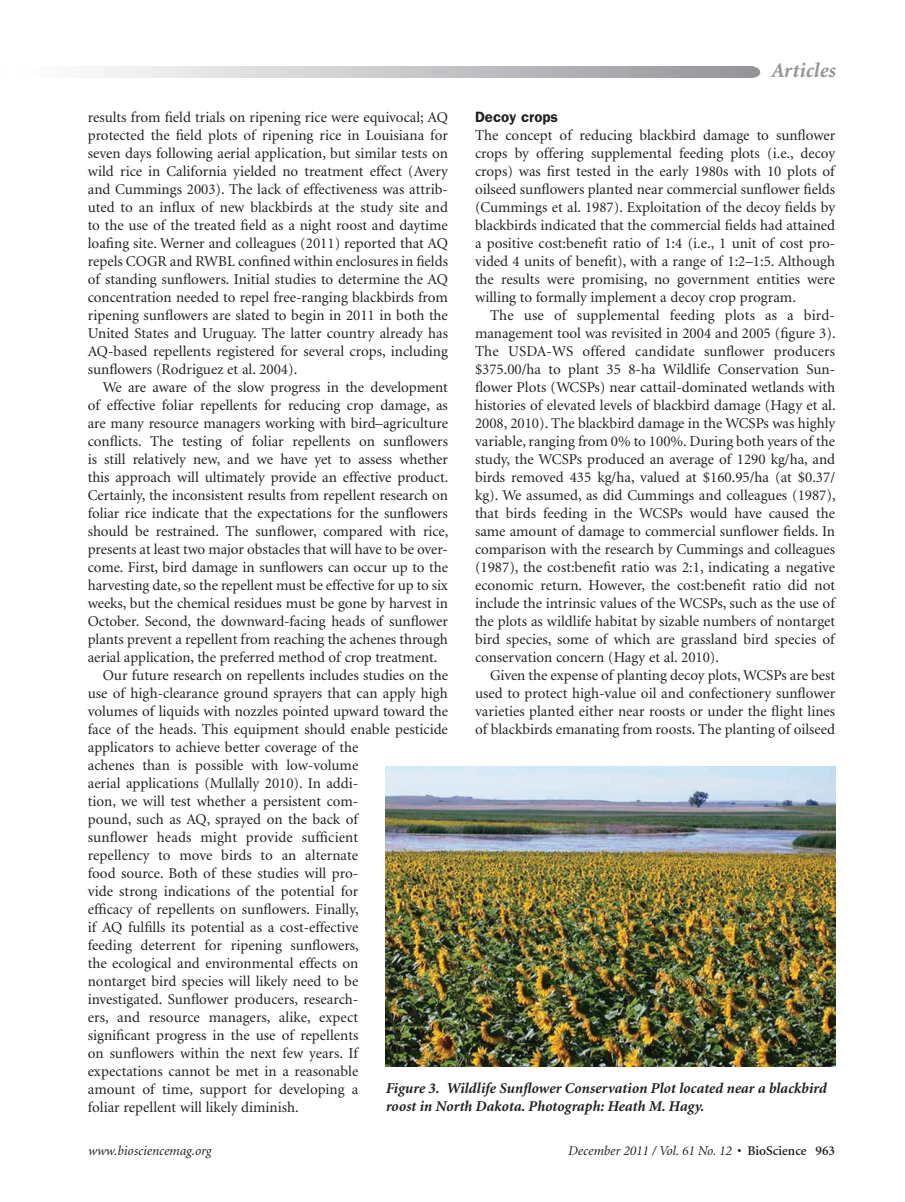
<style>
.page{position:relative;width:905px;height:1202px;background:#fff}
.page>*{position:absolute;margin:0;border:0;box-sizing:border-box;transform-origin:0 0}
.t1{font:italic 700 21px "Minion";color:#939598}
.t2{font:15px/18px "Minion";letter-spacing:-.005em;color:#231f20;text-align:justify}
.t3{font:italic 700 15px/18px "Minion";color:#231f20}
.t4{font:600 15px "Franklin Gothic";color:#231f20}
.t5{font:italic 13.5px "Minion";color:#231f20}
.s1{font-weight:600;font-style:normal}
</style>
<div class="page">
<svg style="left:95px;top:67px;width:655px;height:10px;background:#c5c6c9"></svg>
<div style="left:746px;top:67px;width:14px;height:10px;background:#939598;border-radius:50%"></div>
<img style="left:385px;top:766px;width:450px;height:300px">
<h1 class="t1" style="left:770px;top:60px;width:66px">Articles</h1>
<p class="t2" style="left:88px;top:108px;width:362px">results from field trials on ripening rice were equivocal; AQ protected the field plots of ripening rice in Louisiana for seven days following aerial application, but similar tests on wild rice in California yielded no treatment effect (Avery and Cummings 2003). The lack of effectiveness was attrib&shy;uted to an influx of new blackbirds at the study site and to the use of the treated field as a night roost and daytime loafing site. Werner and colleagues (2011) reported that AQ repels COGR and RWBL confined within enclosures in fields of standing sunflowers. Initial studies to determine the AQ concentration needed to repel free-ranging blackbirds from ripening sunflowers are slated to begin in 2011 in both the United States and Uruguay. The latter country already has AQ-based repellents registered for several crops, including sunflowers (Rodriguez et al. 2004).</p>
<p class="t2" style="left:103px;top:378px;width:346px">We are aware of the slow progress in the development</p>
<p class="t2" style="left:88px;top:396px;width:361px">of effective foliar repellents for reducing crop damage, as</p>
<p class="t2" style="left:88px;top:414px;width:362px">are many resource managers working with bird–agriculture</p>
<p class="t2" style="left:88px;top:432px;width:362px">conflicts. The testing of foliar repellents on sunflowers</p>
<p class="t2" style="left:88px;top:450px;width:361px">is still relatively new, and we have yet to assess whether</p>
<p class="t2" style="left:88px;top:468px;width:362px">this approach will ultimately provide an effective product.</p>
<p class="t2" style="left:88px;top:486px;width:361px">Certainly, the inconsistent results from repellent research on</p>
<p class="t2" style="left:88px;top:504px;width:361px">foliar rice indicate that the expectations for the sunflowers</p>
<p class="t2" style="left:88px;top:522px;width:362px">should be restrained. The sunflower, compared with rice,</p>
<p class="t2" style="left:88px;top:540px;width:361px">presents at least two major obstacles that will have to be over-</p>
<p class="t2" style="left:88px;top:558px;width:362px">come. First, bird damage in sunflowers can occur up to the</p>
<p class="t2" style="left:88px;top:576px;width:362px">harvesting date, so the repellent must be effective for up to six</p>
<p class="t2" style="left:88px;top:594px;width:361px">weeks, but the chemical residues must be gone by harvest in</p>
<p class="t2" style="left:88px;top:612px;width:361px">October. Second, the downward-facing heads of sunflower</p>
<p class="t2" style="left:88px;top:630px;width:361px">plants prevent a repellent from reaching the achenes through</p>
<p class="t2" style="left:88px;top:648px;width:351px">aerial application, the preferred method of crop treatment.</p>
<p class="t2" style="left:103px;top:666px;width:347px">Our future research on repellents includes studies on the</p>
<p class="t2" style="left:88px;top:684px;width:361px">use of high-clearance ground sprayers that can apply high</p>
<p class="t2" style="left:88px;top:702px;width:362px">volumes of liquids with nozzles pointed upward toward the</p>
<p class="t2" style="left:88px;top:720px;width:361px">face of the heads. This equipment should enable pesticide</p>
<p class="t2" style="left:88px;top:738px;width:272px">applicators to achieve better coverage of the</p>
<p class="t2" style="left:88px;top:756px;width:272px">achenes than is possible with low-volume</p>
<p class="t2" style="left:88px;top:774px;width:272px">aerial applications (Mullally 2010). In addi-</p>
<p class="t2" style="left:88px;top:792px;width:272px">tion, we will test whether a persistent com-</p>
<p class="t2" style="left:88px;top:810px;width:271px">pound, such as AQ, sprayed on the back of</p>
<p class="t2" style="left:88px;top:828px;width:272px">sunflower heads might provide sufficient</p>
<p class="t2" style="left:88px;top:846px;width:272px">repellency to move birds to an alternate</p>
<p class="t2" style="left:88px;top:864px;width:272px">food source. Both of these studies will pro-</p>
<p class="t2" style="left:88px;top:882px;width:272px">vide strong indications of the potential for</p>
<p class="t2" style="left:88px;top:900px;width:272px">efficacy of repellents on sunflowers. Finally,</p>
<p class="t2" style="left:88px;top:918px;width:272px">if AQ fulfills its potential as a cost-effective</p>
<p class="t2" style="left:88px;top:936px;width:272px">feeding deterrent for ripening sunflowers,</p>
<p class="t2" style="left:88px;top:954px;width:272px">the ecological and environmental effects on</p>
<p class="t2" style="left:88px;top:972px;width:272px">nontarget bird species will likely need to be</p>
<p class="t2" style="left:88px;top:990px;width:272px">investigated. Sunflower producers, research-</p>
<p class="t2" style="left:88px;top:1008px;width:272px">ers, and resource managers, alike, expect</p>
<p class="t2" style="left:88px;top:1026px;width:272px">significant progress in the use of repellents</p>
<p class="t2" style="left:88px;top:1044px;width:271px">on sunflowers within the next few years. If</p>
<p class="t2" style="left:88px;top:1062px;width:272px">expectations cannot be met in a reasonable</p>
<p class="t2" style="left:88px;top:1080px;width:272px">amount of time, support for developing a</p>
<p class="t2" style="left:88px;top:1098px;width:212px">foliar repellent will likely diminish.</p>
<p class="t4" style="left:475px;top:107px;width:85px">Decoy crops</p>
<p class="t2" style="left:475px;top:126px;width:362px">The concept of reducing blackbird damage to sunflower crops by offering supplemental feeding plots (i.e., decoy crops) was first tested in the early 1980s with 10 plots of oilseed sunflowers planted near commercial sunflower fields (Cummings et al. 1987). Exploitation of the decoy fields by blackbirds indicated that the commercial fields had attained a positive cost:benefit ratio of 1:4 (i.e., 1 unit of cost pro&shy;vided 4 units of benefit), with a range of 1:2–1:5. Although the results were promising, no government entities were willing to formally implement a decoy crop program.</p>
<p class="t2" style="left:475px;top:306px;width:362px;text-indent:15px">The use of supplemental feeding plots as a bird&shy;management tool was revisited in 2004 and 2005 (figure 3).<br>The USDA-WS offered candidate sunflower producers $375.00/ha to plant 35 8-ha Wildlife Conservation Sun&shy;flower Plots (WCSPs) near cattail-dominated wetlands with histories of elevated levels of blackbird damage (Hagy et al.<br>2008, 2010). The blackbird damage in the WCSPs was highly variable, ranging from 0% to 100%. During both years of the study, the WCSPs produced an average of 1290 kg/ha, and birds removed 435 kg/ha, valued at $160.95/ha (at $0.37/ kg). We assumed, as did Cummings and colleagues (1987), that birds feeding in the WCSPs would have caused the same amount of damage to commercial sunflower fields. In comparison with the research by Cummings and colleagues (1987), the cost:benefit ratio was 2:1, indicating a negative economic return. However, the cost:benefit ratio did not include the intrinsic values of the WCSPs, such as the use of the plots as wildlife habitat by sizable numbers of nontarget bird species, some of which are grassland bird species of conservation concern (Hagy et al. 2010).</p>
<p class="t2" style="left:475px;top:666px;width:362px;text-indent:15px">Given the expense of planting decoy plots, WCSPs are best used to protect high-value oil and confectionery sunflower varieties planted either near roosts or under the flight lines of blackbirds emanating from roosts. The planting of oilseed</p>
<p class="t3" style="left:385px;top:1080px;width:442px">Figure 3. Wildlife Sunflower Conservation Plot located near a blackbird roost in North Dakota. Photograph: Heath M. Hagy.</p>
<p class="t5" style="left:88px;top:1144px;width:125px">www.biosciencemag.org</p>
<p class="t5" style="left:568px;top:1144px;width:269px">December 2011 / Vol. 61 No. 12 <span class="s1">• BioScience 963</span></p>
</div>
